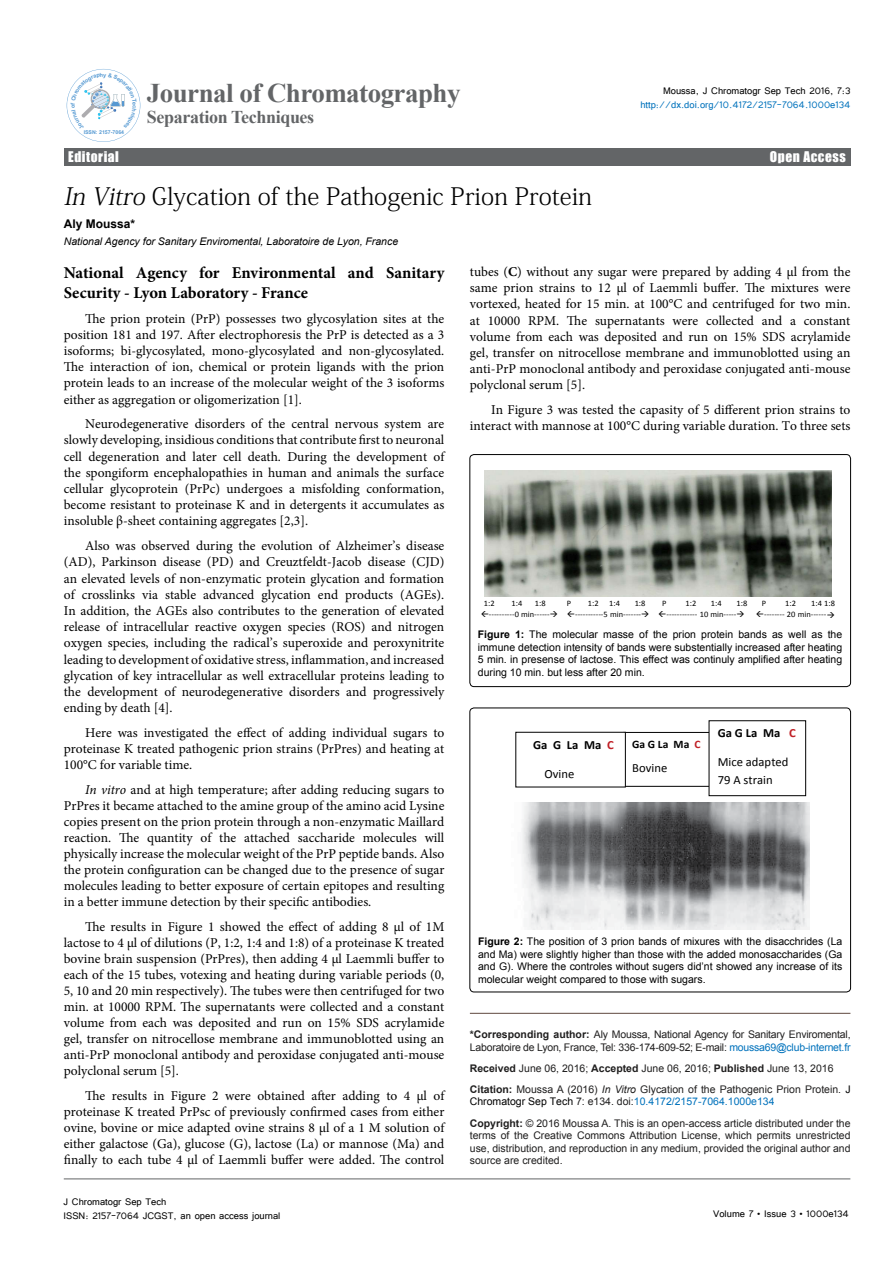
<style>
.page{position:relative;width:893px;height:1263px;background:#fff}
.page>*{position:absolute;margin:0;border:0;box-sizing:border-box;transform-origin:0 0}
.t1{font:700 27px "Times New Roman";letter-spacing:-.02em;color:#636567}
.t2{font:24px "Adobe Fangsong Std";color:#000}
.t3{font:700 18px "Times New Roman";letter-spacing:-.02em;color:#636567}
.t4{font:700 16.5px/19.8px "Minion Pro";color:#000}
.t5{font:16.5px "Impact";letter-spacing:.04em;color:#fff}
.t6{font:13.5px/16.2px "Minion Pro";color:#000;text-align:justify}
.t7{font:13.5px "Impact";letter-spacing:.04em;color:#fff}
.t8{font:12.45px/17.5px "Calibri";color:#010101}
.t9{font:700 12.45px "Calibri";letter-spacing:.445em;color:#010101}
.t10{font:700 12.45px "Calibri";letter-spacing:.115em;color:#010101}
.t11{font:12px/14.4px "Tunga";color:#000}
.t12{font:12px "Tunga";color:#0072bc}
.t13{font:700 12px "Arial";color:#000}
.t14{font:700 11.4px "Calibri";color:#010101}
.t15{font:10.5px/12.6px "Arial";color:#000;text-align:justify}
.t16{font:10.5px/21.1px "Arial";color:#201f1f}
.t17{font:10.5px/12.6px "Arial";letter-spacing:-.02em;color:#201f1f}
.t18{font:italic 10.5px "Arial";color:#000}
.t19{font:8.4px "Calibri";color:#010101}
.t20{font:700 5.25px "Arial";color:#569ad3}
.s1{font-style:italic}
.s2{font-weight:700}
.s3{color:#c02026}
.s4{color:#0072bc}
.s5{color:#000}
</style>
<div class="page">
<div style="left:64px;top:148px;width:786px;height:17px;background:#636567"></div>
<hr style="left:64px;top:1179px;width:786px;height:1px;background:#636567">
<hr style="left:470px;top:1013px;width:380px;height:1px;background:#60493f">
<div style="left:470px;top:454px;width:381px;height:233px;border:1px solid #000;border-radius:4px"></div>
<img style="left:485px;top:471px;width:347px;height:125px">
<div style="left:470px;top:708px;width:381px;height:284px;border:1px solid #000;border-radius:4px"></div>
<img style="left:522px;top:802px;width:287px;height:127px">
<div style="left:623px;top:732px;width:89px;height:55px;border:1px solid #010101"></div>
<img style="left:708px;top:737px;width:1px;height:45px">
<div style="left:516px;top:732px;width:109px;height:55px;background:#fff"></div>
<div style="left:515px;top:732px;width:111px;height:55px;border:1px solid #010101"></div>
<div style="left:709px;top:720px;width:97px;height:76px;border:1px solid #010101"></div>
<img style="left:709px;top:725px;width:96px;height:66px">
<svg style="left:67px;top:69px;width:73px;height:73px"></svg>
<p class="t20" style="left:84px;top:129px;width:42px">ISSN: 2157-7064</p>
<h1 class="t1" style="left:147px;top:74px;width:315px">Journal of Chromatography</h1>
<h3 class="t3" style="left:147px;top:105px;width:169px">Separation Techniques</h3>
<p class="t11" style="left:663px;top:82px;width:189px">Moussa, J Chromatogr Sep Tech 2016, 7:3</p>
<p class="t12" style="left:640px;top:97px;width:212px">http://dx.doi.org/10.4172/2157-7064.1000e134</p>
<p class="t5" style="left:753px;top:140px;width:94px">Open Access</p>
<p class="t7" style="left:68px;top:146px;width:52px">Editorial</p>
<p class="t7" style="left:770px;top:146px;width:77px">Open Access</p>
<h2 class="t2" style="left:64px;top:181px;width:530px"><span class="s1">In Vitro</span> Glycation of the Pathogenic Prion Protein</h2>
<p class="t13" style="left:64px;top:216px;width:73px">Aly Moussa*</p>
<p class="t18" style="left:64px;top:234px;width:336px">National Agency for Sanitary Enviromental, Laboratoire de Lyon, France</p>
<p class="t4" style="left:64px;top:263px;width:382px">National Agency for Environmental and Sanitary<br>Security - Lyon Laboratory - France</p>
<p class="t6" style="left:64px;top:310px;width:382px;text-indent:21px">The prion protein (PrP) possesses two glycosylation sites at the position 181 and 197. After electrophoresis the PrP is detected as a 3 isoforms; bi-glycosylated, mono-glycosylated and non-glycosylated.<br>The interaction of ion, chemical or protein ligands with the prion protein leads to an increase of the molecular weight of the 3 isoforms either as aggregation or oligomerization [1].</p>
<p class="t6" style="left:64px;top:416px;width:382px;text-indent:21px">Neurodegenerative disorders of the central nervous system are slowly developing, insidious conditions that contribute first to neuronal cell degeneration and later cell death. During the development of the spongiform encephalopathies in human and animals the surface cellular glycoprotein (PrPc) undergoes a misfolding conformation, become resistant to proteinase K and in detergents it accumulates as insoluble β-sheet containing aggregates [2,3].</p>
<p class="t6" style="left:64px;top:538px;width:382px;text-indent:21px">Also was observed during the evolution of Alzheimer’s disease (AD), Parkinson disease (PD) and Creuztfeldt-Jacob disease (CJD) an elevated levels of non-enzymatic protein glycation and formation of crosslinks via stable advanced glycation end products (AGEs).<br>In addition, the AGEs also contributes to the generation of elevated release of intracellular reactive oxygen species (ROS) and nitrogen oxygen species, including the radical’s superoxide and peroxynitrite leading to development of oxidative stress, inflammation, and increased glycation of key intracellular as well extracellular proteins leading to the development of neurodegenerative disorders and progressively ending by death [4].</p>
<p class="t6" style="left:64px;top:724px;width:382px;text-indent:21px">Here was investigated the effect of adding individual sugars to proteinase K treated pathogenic prion strains (PrPres) and heating at 100°C for variable time.</p>
<p class="t6" style="left:64px;top:782px;width:382px;text-indent:21px"><span class="s1">In vitro</span> and at high temperature; after adding reducing sugars to PrPres it became attached to the amine group of the amino acid Lysine copies present on the prion protein through a non-enzymatic Maillard reaction. The quantity of the attached saccharide molecules will physically increase the molecular weight of the PrP peptide bands. Also the protein configuration can be changed due to the presence of sugar molecules leading to better exposure of certain epitopes and resulting in a better immune detection by their specific antibodies.</p>
<p class="t6" style="left:64px;top:918px;width:382px;text-indent:21px">The results in Figure 1 showed the effect of adding 8 µl of 1M lactose to 4 µl of dilutions (P, 1:2, 1:4 and 1:8) of a proteinase K treated bovine brain suspension (PrPres), then adding 4 µl Laemmli buffer to each of the 15 tubes, votexing and heating during variable periods (0, 5, 10 and 20 min respectively). The tubes were then centrifuged for two min. at 10000 RPM. The supernatants were collected and a constant volume from each was deposited and run on 15% SDS acrylamide gel, transfer on nitrocellose membrane and immunoblotted using an anti-PrP monoclonal antibody and peroxidase conjugated anti-mouse polyclonal serum [5].</p>
<p class="t6" style="left:64px;top:1087px;width:382px;text-indent:21px">The results in Figure 2 were obtained after adding to 4 µl of proteinase K treated PrPsc of previously confirmed cases from either ovine, bovine or mice adapted ovine strains 8 µl of a 1 M solution of either galactose (Ga), glucose (G), lactose (La) or mannose (Ma) and finally to each tube 4 µl of Laemmli buffer were added. The control</p>
<p class="t11" style="left:64px;top:1193px;width:218px">J Chromatogr Sep Tech<br>ISSN: 2157-7064 JCGST, an open access journal</p>
<p class="t6" style="left:470px;top:264px;width:382px">tubes (<span class="s2">C</span>) without any sugar were prepared by adding 4 µl from the same prion strains to 12 µl of Laemmli buffer. The mixtures were vortexed, heated for 15 min. at 100°C and centrifuged for two min. at 10000 RPM. The supernatants were collected and a constant volume from each was deposited and run on 15% SDS acrylamide gel, transfer on nitrocellose membrane and immunoblotted using an anti-PrP monoclonal antibody and peroxidase conjugated anti-mouse polyclonal serum [5].</p>
<p class="t6" style="left:470px;top:402px;width:382px;text-align:right">In Figure 3 was tested the capasity of 5 different prion strains to interact with mannose at 100°C during variable duration. To three sets</p>
<p class="t19" style="left:484px;top:598px;width:12px">1:2</p>
<p class="t19" style="left:511px;top:598px;width:12px">1:4</p>
<p class="t19" style="left:535px;top:598px;width:12px">1:8</p>
<p class="t19" style="left:567px;top:598px;width:6px">P</p>
<p class="t19" style="left:588px;top:598px;width:12px">1:2</p>
<p class="t19" style="left:609px;top:598px;width:12px">1:4</p>
<p class="t19" style="left:635px;top:598px;width:12px">1:8</p>
<p class="t19" style="left:662px;top:598px;width:6px">P</p>
<p class="t19" style="left:686px;top:598px;width:12px">1:2</p>
<p class="t19" style="left:711px;top:598px;width:12px">1:4</p>
<p class="t19" style="left:736px;top:598px;width:12px">1:8</p>
<p class="t19" style="left:762px;top:598px;width:6px">P</p>
<p class="t19" style="left:785px;top:598px;width:12px">1:2</p>
<p class="t19" style="left:811px;top:598px;width:25px">1:4 1:8</p>
<p class="t19" style="left:489px;top:609px;width:71px">----------0 min------→</p>
<p class="t19" style="left:575px;top:609px;width:76px">-----------5 min-------→</p>
<p class="t19" style="left:666px;top:609px;width:80px">------------ 10 min-----→</p>
<p class="t19" style="left:764px;top:609px;width:72px">-------- 20 min------→</p>
<p class="t15" style="left:478px;top:628px;width:366px"><span class="s2">Figure 1:</span> The molecular masse of the prion protein bands as well as the immune detection intensity of bands were substentially increased after heating 5 min. in presense of lactose. This effect was continuly amplified after heating during 10 min. but less after 20 min.</p>
<p class="t9" style="left:533px;top:736px;width:82px">GaGLaMa<span class="s3">C</span></p>
<p class="t8" style="left:544px;top:765px;width:31px">Ovine</p>
<p class="t14" style="left:632px;top:737px;width:70px">GaGLa Ma <span class="s3">C</span></p>
<p class="t8" style="left:632px;top:759px;width:37px">Bovine</p>
<p class="t10" style="left:718px;top:725px;width:79px">GaGLa Ma <span class="s3">C</span></p>
<p class="t8" style="left:718px;top:753px;width:72px">Mice adapted<br>79 A strain</p>
<p class="t15" style="left:478px;top:935px;width:366px"><span class="s2">Figure 2:</span> The position of 3 prion bands of mixures with the disacchrides (La and Ma) were slightly higher than those with the added monosaccharides (Ga and G). Where the controles without sugers did’nt showed any increase of its molecular weight compared to those with sugars.</p>
<p class="t17" style="left:470px;top:1028px;width:382px"><span class="s2">*Corresponding author:</span> Aly Moussa, National Agency for Sanitary Enviromental,<br>Laboratoire de Lyon, France, Tel: 336-174-609-52; E-mail: <span class="s4">moussa69@club-internet.fr</span></p>
<p class="t16" style="left:470px;top:1057px;width:382px"><span class="s2">Received</span> June 06, 2016; <span class="s2">Accepted</span> June 06, 2016; <span class="s2">Published</span> June 13, 2016<br><span class="s2">Citation:</span> Moussa A (2016) <span class="s1">In Vitro</span> Glycation of the Pathogenic Prion Protein. <span class="s5">J</span></p>
<p class="t16" style="left:470px;top:1091px;width:382px"><span class="s5">Chromatogr Sep Tech</span> 7: e134. doi:<span class="s4">10.4172/2157-7064.1000e134<br></span><span class="s2">Copyright:</span> © 2016 Moussa A. This is an open-access article distributed under the</p>
<p class="t16" style="left:470px;top:1129px;width:382px;line-height:12.6px;text-align:justify">terms of the Creative Commons Attribution License, which permits unrestricted use, distribution, and reproduction in any medium, provided the original author and source are credited.</p>
<p class="t11" style="left:713px;top:1205px;width:137px">Volume 7 • Issue 3 • 1000e134</p>
</div>
